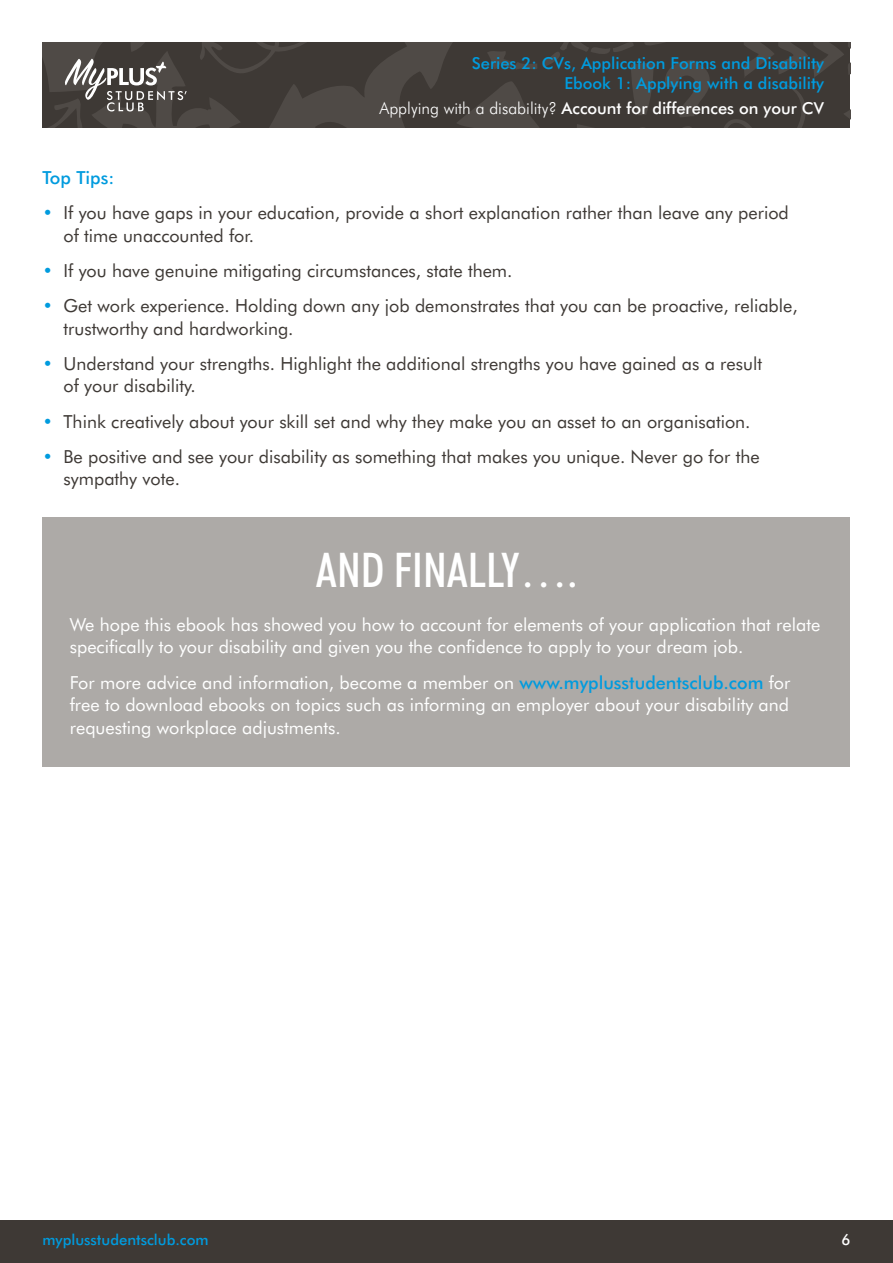
<style>
.page{position:relative;width:893px;height:1263px;background:#fff}
.page>*{position:absolute;margin:0;border:0;box-sizing:border-box;transform-origin:0 0}
.t1{font:500 condensed 48px "Futura BT";color:#fff}
.t2{font:18px/22.5px "Futura BT";color:#3e3935}
.t3{font:18px/22.5px "Futura BT";color:#fff}
.t4{font:500 18px "Futura BT";color:#009bde}
.t5{font:500 16.5px/19.5px "Futura BT";color:#009bde;text-align:right}
.t6{font:500 16.5px "Futura BT";color:#fff}
.t7{font:500 15px "Futura BT";color:#009bde}
.t8{font:500 15px "Futura BT";color:#fff}
.s1{font-weight:300}
.s2{color:#009bde}
.s3{font-weight:500;color:#009bde}
</style>
<div class="page">
<svg style="left:43px;top:43px;width:807px;height:85px;background:#46413e"></svg>
<div style="left:0;top:1220px;width:893px;height:43px;background:#3e3935"></div>
<div style="left:43px;top:517px;width:807px;height:250px;background:#adaaa7"></div>
<p class="t5" style="left:472px;top:53px;width:354px">Series 2: CVs, Application Forms and Disability<br>Ebook 1: Applying with a disability</p>
<p class="t6" style="left:379px;top:98px;width:446px"><span class="s1">Applying with a disability?</span> Account for differences on your CV</p>
<p class="t4" style="left:43px;top:166px;width:73px">Top Tips:</p>
<p class="t2" style="left:64px;top:201px;width:727px;text-indent:-21px"><span class="s2">•</span> If you have gaps in your education, provide a short explanation rather than leave any period of time unaccounted for.</p>
<p class="t2" style="left:43px;top:259px;width:471px"><span class="s2">•</span> If you have genuine mitigating circumstances, state them.</p>
<p class="t2" style="left:64px;top:294px;width:736px;text-indent:-21px"><span class="s2">•</span> Get work experience. Holding down any job demonstrates that you can be proactive, reliable, trustworthy and hardworking.</p>
<p class="t2" style="left:64px;top:352px;width:700px;text-indent:-21px"><span class="s2">•</span> Understand your strengths. Highlight the additional strengths you have gained as a result of your disability.</p>
<p class="t2" style="left:43px;top:410px;width:710px"><span class="s2">•</span> Think creatively about your skill set and why they make you an asset to an organisation.</p>
<p class="t2" style="left:64px;top:445px;width:698px;text-indent:-21px"><span class="s2">•</span> Be positive and see your disability as something that makes you unique. Never go for the sympathy vote.</p>
<h1 class="t1" style="left:316px;top:541px;width:263px">AND FINALLY….</h1>
<p class="t3" style="left:70px;top:613px;width:752px">We hope this ebook has showed you how to account for elements of your application that relate specifically to your disability and given you the confidence to apply to your dream job.</p>
<p class="t3" style="left:70px;top:671px;width:722px;text-align:justify">For more advice and information, become a member on <span class="s3">www.myplusstudentsclub.com</span> for free to download ebooks on topics such as informing an employer about your disability and requesting workplace adjustments.</p>
<p class="t7" style="left:43px;top:1231px;width:168px">myplusstudentsclub.com</p>
<p class="t8" style="left:841px;top:1231px;width:11px">6</p>
</div>
